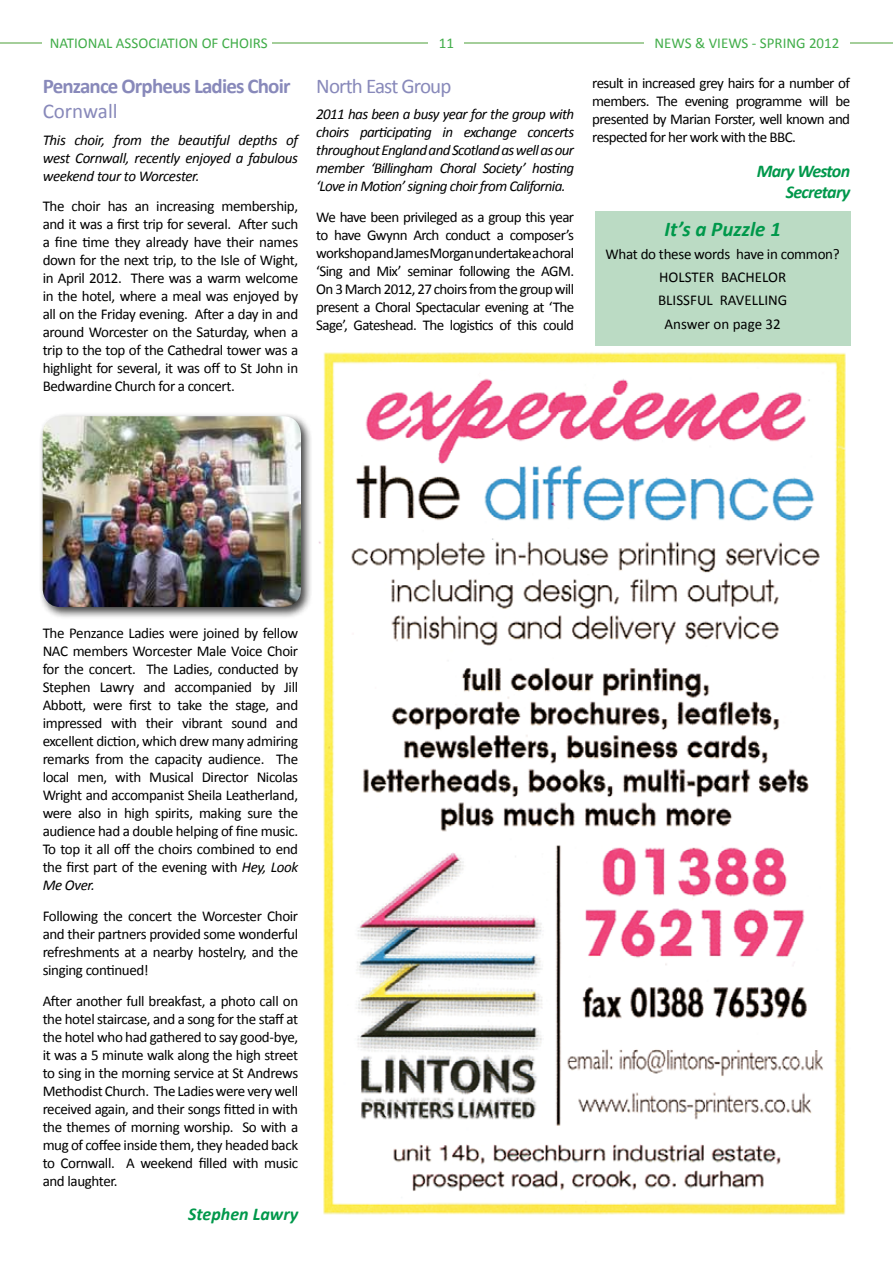
<style>
.page{position:relative;width:893px;height:1263px;background:#fff}
.page>*{position:absolute;margin:0;border:0;box-sizing:border-box;transform-origin:0 0}
.t1{font:700 21px "Calibri";letter-spacing:-.04em;color:#8889ba}
.t2{font:21px "Calibri";letter-spacing:-.04em;color:#8889ba}
.t3{font:italic 700 21px "Calibri";color:#00984b}
.t4{font:21px "Calibri";color:#8889ba}
.t5{font:italic 700 18px/21.6px "Calibri";letter-spacing:-.04em;color:#00984b;text-align:right}
.t6{font:italic 700 18px "Calibri";color:#00984b}
.t7{font:15px/18px "Calibri";letter-spacing:-.025em;color:#000;text-align:justify}
.t8{font:italic 15px/18px "Calibri";letter-spacing:-.04em;color:#000;text-align:justify}
.t9{font:15px/23.2px "Calibri";color:#000;text-align:center}
.t10{font:15px "Calibri";color:#41ad49}
.s1{font-style:italic}
</style>
<div class="page">
<hr style="left:0;top:42px;width:893px;height:1px;background:#a4ce9a">
<div style="left:644px;top:33px;width:206px;height:18px;background:#fff"></div>
<div style="left:43px;top:33px;width:229px;height:18px;background:#fff"></div>
<div style="left:429px;top:33px;width:35px;height:18px;background:#fff"></div>
<img style="left:318px;top:352px;width:528px;height:863px">
<div style="left:39px;top:412px;width:274px;height:207px;background:#000;opacity:.75"></div>
<img style="left:43px;top:416px;width:258px;height:191px">
<div style="left:595px;top:211px;width:255px;height:135px;background:#bbdbc4"></div>
<p class="t10" style="left:50px;top:33px;width:220px">NATIONAL ASSOCIATION OF CHOIRS</p>
<p class="t10" style="left:439px;top:33px;width:17px">11</p>
<p class="t10" style="left:655px;top:33px;width:186px">NEWS &amp; VIEWS - SPRING 2012</p>
<h1 class="t1" style="left:43px;top:73px;width:249px">Penzance Orpheus Ladies Choir</h1>
<h1 class="t4" style="left:43px;top:98px;width:76px">Cornwall</h1>
<p class="t8" style="left:43px;top:130px;width:257px">This choir, from the beautiful depths of west Cornwall, recently enjoyed a fabulous weekend tour to Worcester.</p>
<p class="t7" style="left:43px;top:197px;width:257px">The choir has an increasing membership, and it was a first trip for several. After such a fine time they already have their names down for the next trip, to the Isle of Wight, in April 2012. There was a warm welcome in the hotel, where a meal was enjoyed by all on the Friday evening. After a day in and around Worcester on the Saturday, when a trip to the top of the Cathedral tower was a highlight for several, it was off to St John in Bedwardine Church for a concert.</p>
<p class="t7" style="left:592px;top:75px;width:259px">result in increased grey hairs for a number of members. The evening programme will be presented by Marian Forster, well known and respected for her work with the BBC.</p>
<p class="t5" style="left:757px;top:160px;width:95px">Mary Weston<br>Secretary</p>
<h1 class="t3" style="left:664px;top:215px;width:118px">It’s a Puzzle 1</h1>
<p class="t9" style="left:605px;top:242px;width:236px">What do these words have in common?<br>HOLSTER BACHELOR<br>BLISSFUL RAVELLING<br>Answer on page 32</p>
<h1 class="t2" style="left:316px;top:73px;width:137px">North East Group</h1>
<p class="t8" style="left:316px;top:105px;width:259px">2011 has been a busy year for the group with choirs participating in exchange concerts throughout England and Scotland as well as our member ‘Billingham Choral Society’ hosting ‘Love in Motion’ signing choir from California.</p>
<p class="t7" style="left:316px;top:208px;width:259px">We have been privileged as a group this year to have Gwynn Arch conduct a composer’s workshop and James Morgan undertake a choral ‘Sing and Mix’ seminar following the AGM.<br>On 3 March 2012, 27 choirs from the group will present a Choral Spectacular evening at ‘The Sage’, Gateshead. The logistics of this could</p>
<p class="t7" style="left:43px;top:624px;width:257px">The Penzance Ladies were joined by fellow NAC members Worcester Male Voice Choir for the concert. The Ladies, conducted by Stephen Lawry and accompanied by Jill Abbott, were first to take the stage, and impressed with their vibrant sound and excellent diction, which drew many admiring remarks from the capacity audience. The local men, with Musical Director Nicolas Wright and accompanist Sheila Leatherland, were also in high spirits, making sure the audience had a double helping of fine music.<br>To top it all off the choirs combined to end the first part of the evening with <span class="s1">Hey, Look Me Over.</span></p>
<p class="t7" style="left:43px;top:907px;width:257px">Following the concert the Worcester Choir and their partners provided some wonderful refreshments at a nearby hostelry, and the singing continued!</p>
<p class="t7" style="left:43px;top:992px;width:257px">After another full breakfast, a photo call on the hotel staircase, and a song for the staff at the hotel who had gathered to say good-bye, it was a 5 minute walk along the high street to sing in the morning service at St Andrews Methodist Church. The Ladies were very well received again, and their songs fitted in with the themes of morning worship. So with a mug of coffee inside them, they headed back to Cornwall. A weekend filled with music and laughter.</p>
<p class="t6" style="left:188px;top:1203px;width:112px">Stephen Lawry</p>
</div>
